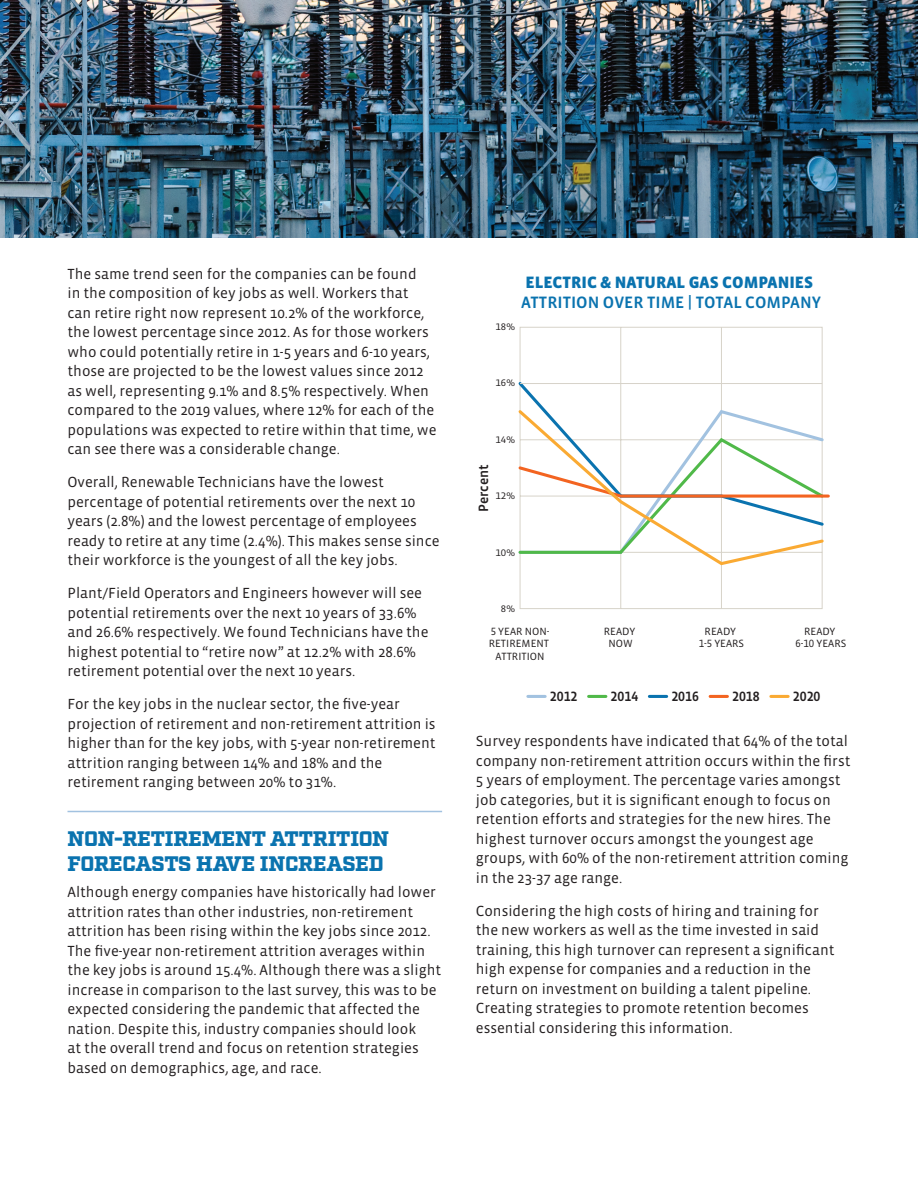
<style>
.page{position:relative;width:918px;height:1188px;background:#fff}
.page>*{position:absolute;margin:0;border:0;box-sizing:border-box;transform-origin:0 0}
.t1{font:900 21px/25.2px "Factoria";letter-spacing:-.01em;color:#0a73af}
.t2{font:500 16.95px "Vista Sans OTCE";color:#0a73af}
.t3{font:900 16.95px "Vista Sans OTCE";color:#0a73af}
.t4{font:15px/19.5px "Vista Sans OTCE";color:#231f20}
.t5{font:500 13.8px "Vista Sans OTCE";color:#231f20}
.t6{font:10.8px/12.9px "Vista Sans OTCE";color:#231f20;text-align:center}
.t7{font:9.75px "Vista Sans OTCE";color:#231f20;scale:1.11 1}
</style>
<div class="page">
<hr style="left:68px;top:811px;width:374px;height:1px;background:#a2c2e0">
<svg style="left:520px;top:327px;width:303px;height:282px"></svg>
<hr style="left:589px;top:695px;width:17px;height:3px;background:#50b949">
<hr style="left:528px;top:695px;width:17px;height:3px;background:#a2c2e0">
<hr style="left:649px;top:695px;width:18px;height:3px;background:#0a73af">
<hr style="left:710px;top:695px;width:17px;height:3px;background:#f36421">
<hr style="left:771px;top:695px;width:17px;height:3px;background:#faaa33">
<svg style="left:518px;top:379px;width:305px;height:28px"></svg>
<svg style="left:518px;top:407px;width:308px;height:160px"></svg>
<hr style="left:520px;top:383px;width:302px;height:1px;background:#d7d3c9">
<img style="left:0;top:0;width:918px;height:238px">
<p class="t4" style="left:68px;top:264px;width:371px">The same trend seen for the companies can be found<br>in the composition of key jobs as well. Workers that<br>can retire right now represent 10.2% of the workforce, the lowest percentage since 2012. As for those workers who could potentially retire in 1-5 years and 6-10 years, those are projected to be the lowest values since 2012 as well, representing 9.1% and 8.5% respectively. When compared to the 2019 values, where 12% for each of the populations was expected to retire within that time, we can see there was a considerable change.</p>
<p class="t4" style="left:68px;top:472px;width:374px">Overall, Renewable Technicians have the lowest percentage of potential retirements over the next 10 years (2.8%) and the lowest percentage of employees ready to retire at any time (2.4%). This makes sense since their workforce is the youngest of all the key jobs.</p>
<p class="t4" style="left:68px;top:583px;width:363px">Plant/Field Operators and Engineers however will see potential retirements over the next 10 years of 33.6% and 26.6% respectively. We found Technicians have the highest potential to “retire now” at 12.2% with 28.6% retirement potential over the next 10 years.</p>
<p class="t4" style="left:68px;top:694px;width:370px">For the key jobs in the nuclear sector, the five-year projection of retirement and non-retirement attrition is higher than for the key jobs, with 5-year non-retirement attrition ranging between 14% and 18% and the retirement ranging between 20% to 31%.</p>
<h1 class="t1" style="left:68px;top:827px;width:323px">NON-RETIREMENT ATTRITION<br>FORECASTS HAVE INCREASED</h1>
<p class="t4" style="left:68px;top:883px;width:375px">Although energy companies have historically had lower attrition rates than other industries, non-retirement attrition has been rising within the key jobs since 2012.<br>The five-year non-retirement attrition averages within the key jobs is around 15.4%. Although there was a slight increase in comparison to the last survey, this was to be expected considering the pandemic that affected the nation. Despite this, industry companies should look<br>at the overall trend and focus on retention strategies based on demographics, age, and race.</p>
<p class="t3" style="left:525px;top:272px;width:289px">ELECTRIC &amp; NATURAL GAS COMPANIES</p>
<p class="t2" style="left:521px;top:292px;width:301px">ATTRITION OVER TIME | TOTAL COMPANY</p>
<p class="t7" style="left:496px;top:321px;width:19px">18%</p>
<p class="t7" style="left:496px;top:378px;width:19px">16%</p>
<p class="t7" style="left:496px;top:434px;width:19px">14%</p>
<p class="t5" style="left:476px;top:512px;width:49px;rotate:-90deg">Percent</p>
<p class="t7" style="left:496px;top:490px;width:19px">12%</p>
<p class="t7" style="left:496px;top:547px;width:19px">10%</p>
<p class="t7" style="left:501px;top:603px;width:14px">8%</p>
<p class="t6" style="left:489px;top:624px;width:62px">5 YEAR NON-<br>RETIREMENT<br>ATTRITION</p>
<p class="t6" style="left:604px;top:624px;width:33px">READY<br>NOW</p>
<p class="t6" style="left:699px;top:624px;width:47px">READY<br>1-5 YEARS</p>
<p class="t6" style="left:796px;top:624px;width:52px">READY<br>6-10 YEARS</p>
<p class="t5" style="left:550px;top:689px;width:29px">2012</p>
<p class="t5" style="left:611px;top:689px;width:29px">2014</p>
<p class="t5" style="left:671px;top:689px;width:29px">2016</p>
<p class="t5" style="left:732px;top:689px;width:29px">2018</p>
<p class="t5" style="left:793px;top:689px;width:29px">2020</p>
<p class="t4" style="left:476px;top:731px;width:376px">Survey respondents have indicated that 64% of the total company non-retirement attrition occurs within the first 5 years of employment. The percentage varies amongst job categories, but it is significant enough to focus on retention efforts and strategies for the new hires. The highest turnover occurs amongst the youngest age groups, with 60% of the non-retirement attrition coming in the 23-37 age range.</p>
<p class="t4" style="left:476px;top:901px;width:360px">Considering the high costs of hiring and training for the new workers as well as the time invested in said training, this high turnover can represent a significant high expense for companies and a reduction in the return on investment on building a talent pipeline.<br>Creating strategies to promote retention becomes essential considering this information.</p>
</div>
